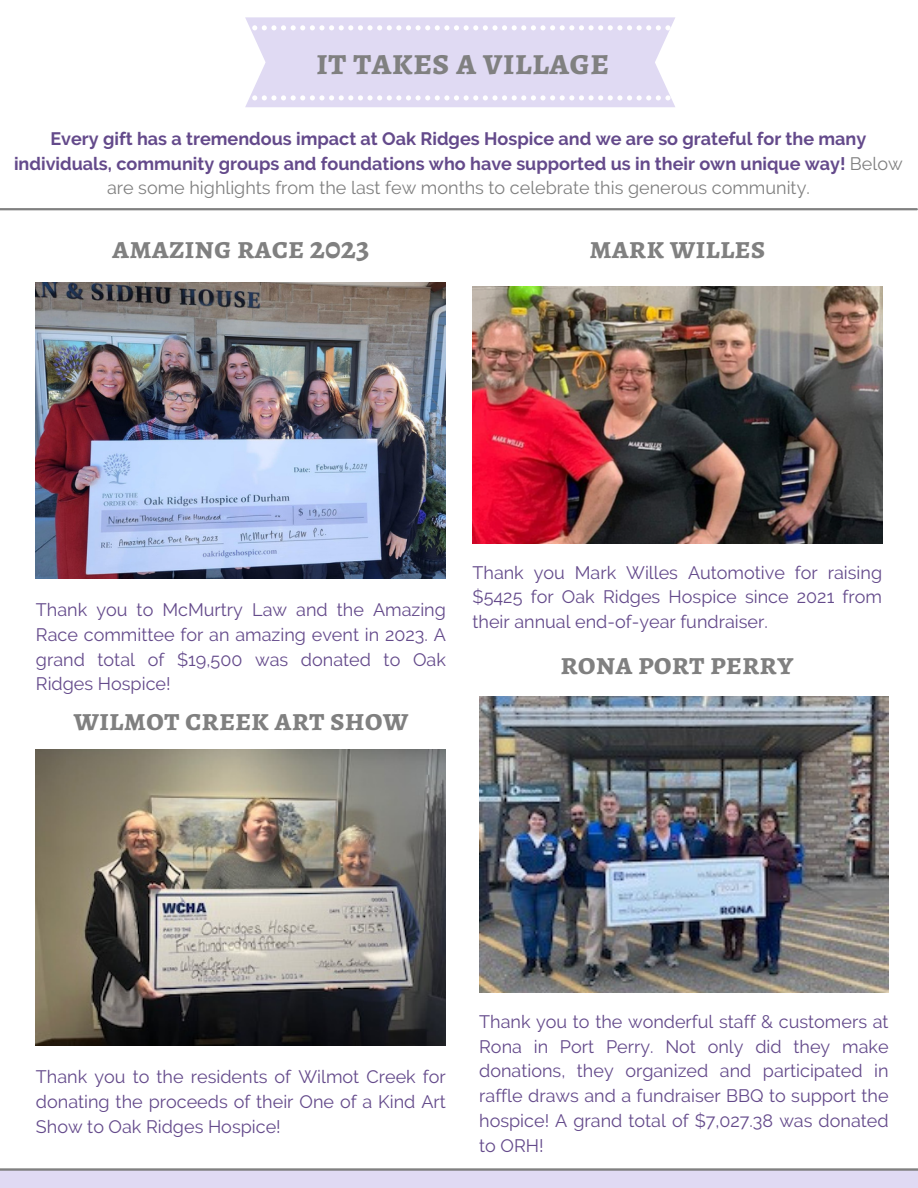
<style>
.page{position:relative;width:918px;height:1188px;background:#fff}
.page>*{position:absolute;margin:0;border:0;box-sizing:border-box;transform-origin:0 0}
.t1{font:700 37.35px "Alegreya SC";color:#808080}
.t2{font:700 31.5px "Alegreya SC";color:#808080}
.t3{font:18px/24.8px "Raleway";color:#644a8b;text-align:justify}
.t4{font:700 18px/24.8px "Raleway";color:#644a8b;text-align:center}
.s1{font-weight:400;color:#808080}
</style>
<div class="page">
<svg style="left:245px;top:17px;width:430px;height:90px;background:#e2ddf4"></svg>
<hr style="left:0;top:208px;width:917px;height:2px;background:#808080">
<img style="left:479px;top:697px;width:410px;height:295px">
<img style="left:36px;top:283px;width:409px;height:295px">
<div style="left:0;top:1171px;width:918px;height:17px;background:#e0daf3"></div>
<hr style="left:0;top:1168px;width:918px;height:3px;background:#808080">
<img style="left:473px;top:287px;width:409px;height:256px">
<img style="left:36px;top:750px;width:409px;height:296px">
<h1 class="t1" style="left:316px;top:36px;width:295px">it takes a village</h1>
<p class="t4" style="left:14px;top:126px;width:890px">Every gift has a tremendous impact at Oak Ridges Hospice and we are so grateful for the many individuals, community groups and foundations who have supported us in their own unique way! <span class="s1">Below are some highlights from the last few months to celebrate this generous community.</span></p>
<h2 class="t2" style="left:112px;top:226px;width:259px">amazing race 2023</h2>
<h2 class="t2" style="left:589px;top:226px;width:178px">mark willes</h2>
<p class="t3" style="left:36px;top:597px;width:411px">Thank you to McMurtry Law and the Amazing Race committee for an amazing event in 2023. A grand total of $19,500 was donated to Oak Ridges Hospice!</p>
<h2 class="t2" style="left:73px;top:698px;width:337px">wilmot creek art show</h2>
<p class="t3" style="left:473px;top:560px;width:411px">Thank you Mark Willes Automotive for raising $5425 for Oak Ridges Hospice since 2021 from their annual end-of-year fundraiser.</p>
<h2 class="t2" style="left:561px;top:642px;width:235px">rona port perry</h2>
<p class="t3" style="left:36px;top:1064px;width:411px">Thank you to the residents of Wilmot Creek for donating the proceeds of their One of a Kind Art Show to Oak Ridges Hospice!</p>
<p class="t3" style="left:479px;top:1009px;width:411px">Thank you to the wonderful staff &amp; customers at Rona in Port Perry. Not only did they make donations, they organized and participated in raffle draws and a fundraiser BBQ to support the hospice! A grand total of $7,027.38 was donated to ORH!</p>
</div>
